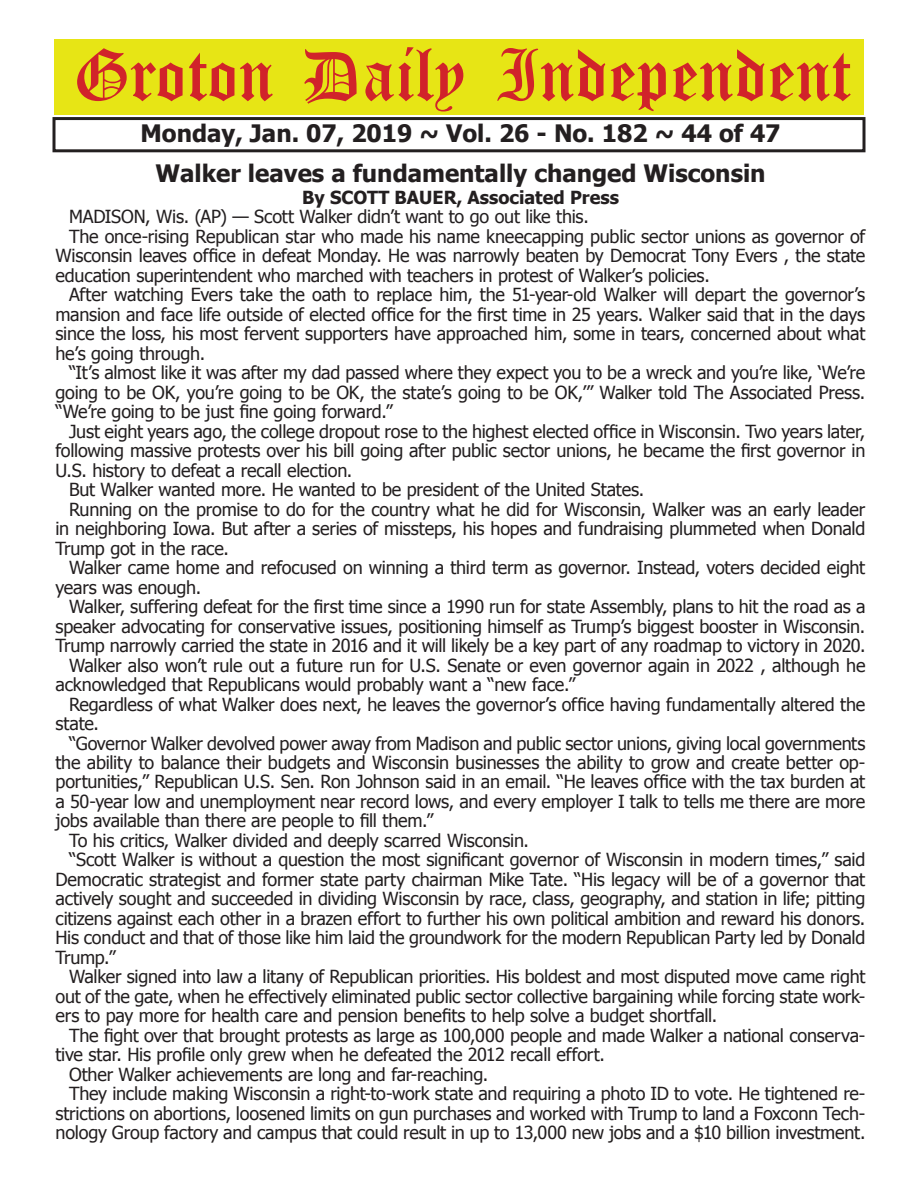
<style>
.page{position:relative;width:918px;height:1188px;background:#fff}
.page>*{position:absolute;margin:0;border:0;box-sizing:border-box;transform-origin:0 0}
.t1{font:54px "Old English Five";color:#d1232a}
.t2{font:700 24px "Tahoma";color:#231f20}
.t3{font:18px "Tahoma";letter-spacing:-.01em;color:#231f20}
.t4{font:700 18px "Tahoma";color:#231f20}
</style>
<div class="page">
<div style="left:52px;top:117px;width:814px;height:35px;border:3px solid #231f20"></div>
<div style="left:54px;top:40px;width:810px;height:75px;background:#e7e515"></div>
<h1 class="t1" style="left:73px;top:50px;width:779px">Groton Daily Independent</h1>
<h2 class="t2" style="left:141px;top:116px;width:642px">Monday, Jan. 07, 2019 ~ Vol. 26 - No. 182 ~ 44 of 47</h2>
<h2 class="t2" style="left:155px;top:157px;width:612px">Walker leaves a fundamentally changed Wisconsin</h2>
<p class="t4" style="left:302px;top:184px;width:318px">By SCOTT BAUER, Associated Press</p>
<p class="t3" style="left:69px;top:205px;width:521px">MADISON, Wis. (AP) — Scott Walker didn’t want to go out like this.</p>
<p class="t3" style="left:69px;top:224px;width:798px">The once-rising Republican star who made his name kneecapping public sector unions as governor of</p>
<p class="t3" style="left:56px;top:244px;width:811px">Wisconsin leaves office in defeat Monday. He was narrowly beaten by Democrat Tony Evers , the state</p>
<p class="t3" style="left:56px;top:263px;width:656px">education superintendent who marched with teachers in protest of Walker’s policies.</p>
<p class="t3" style="left:69px;top:283px;width:798px">After watching Evers take the oath to replace him, the 51-year-old Walker will depart the governor’s</p>
<p class="t3" style="left:56px;top:302px;width:811px">mansion and face life outside of elected office for the first time in 25 years. Walker said that in the days</p>
<p class="t3" style="left:56px;top:322px;width:811px">since the loss, his most fervent supporters have approached him, some in tears, concerned about what</p>
<p class="t3" style="left:56px;top:341px;width:151px">he’s going through.</p>
<p class="t3" style="left:69px;top:361px;width:798px">“It’s almost like it was after my dad passed where they expect you to be a wreck and you’re like, ‘We’re</p>
<p class="t3" style="left:56px;top:380px;width:811px">going to be OK, you’re going to be OK, the state’s going to be OK,’” Walker told The Associated Press.</p>
<p class="t3" style="left:56px;top:399px;width:339px">“We’re going to be just fine going forward.”</p>
<p class="t3" style="left:69px;top:419px;width:798px">Just eight years ago, the college dropout rose to the highest elected office in Wisconsin. Two years later,</p>
<p class="t3" style="left:56px;top:438px;width:811px">following massive protests over his bill going after public sector unions, he became the first governor in</p>
<p class="t3" style="left:56px;top:458px;width:298px">U.S. history to defeat a recall election.</p>
<p class="t3" style="left:69px;top:477px;width:577px">But Walker wanted more. He wanted to be president of the United States.</p>
<p class="t3" style="left:69px;top:497px;width:798px">Running on the promise to do for the country what he did for Wisconsin, Walker was an early leader</p>
<p class="t3" style="left:56px;top:516px;width:811px">in neighboring Iowa. But after a series of missteps, his hopes and fundraising plummeted when Donald</p>
<p class="t3" style="left:56px;top:536px;width:175px">Trump got in the race.</p>
<p class="t3" style="left:69px;top:555px;width:798px">Walker came home and refocused on winning a third term as governor. Instead, voters decided eight</p>
<p class="t3" style="left:56px;top:575px;width:147px">years was enough.</p>
<p class="t3" style="left:69px;top:594px;width:798px">Walker, suffering defeat for the first time since a 1990 run for state Assembly, plans to hit the road as a</p>
<p class="t3" style="left:56px;top:614px;width:811px">speaker advocating for conservative issues, positioning himself as Trump’s biggest booster in Wisconsin.</p>
<p class="t3" style="left:56px;top:633px;width:812px">Trump narrowly carried the state in 2016 and it will likely be a key part of any roadmap to victory in 2020.</p>
<p class="t3" style="left:69px;top:653px;width:798px">Walker also won’t rule out a future run for U.S. Senate or even governor again in 2022 , although he</p>
<p class="t3" style="left:56px;top:672px;width:521px">acknowledged that Republicans would probably want a “new face.”</p>
<p class="t3" style="left:69px;top:692px;width:798px">Regardless of what Walker does next, he leaves the governor’s office having fundamentally altered the</p>
<p class="t3" style="left:56px;top:711px;width:45px">state.</p>
<p class="t3" style="left:69px;top:731px;width:798px">“Governor Walker devolved power away from Madison and public sector unions, giving local governments</p>
<p class="t3" style="left:56px;top:750px;width:811px">the ability to balance their budgets and Wisconsin businesses the ability to grow and create better op-</p>
<p class="t3" style="left:56px;top:770px;width:811px">portunities,” Republican U.S. Sen. Ron Johnson said in an email. “He leaves office with the tax burden at</p>
<p class="t3" style="left:56px;top:789px;width:811px">a 50-year low and unemployment near record lows, and every employer I talk to tells me there are more</p>
<p class="t3" style="left:56px;top:809px;width:379px">jobs available than there are people to fill them.”</p>
<p class="t3" style="left:69px;top:828px;width:462px">To his critics, Walker divided and deeply scarred Wisconsin.</p>
<p class="t3" style="left:69px;top:848px;width:798px">“Scott Walker is without a question the most significant governor of Wisconsin in modern times,” said</p>
<p class="t3" style="left:56px;top:867px;width:811px">Democratic strategist and former state party chairman Mike Tate. “His legacy will be of a governor that</p>
<p class="t3" style="left:56px;top:887px;width:811px">actively sought and succeeded in dividing Wisconsin by race, class, geography, and station in life; pitting</p>
<p class="t3" style="left:56px;top:906px;width:811px">citizens against each other in a brazen effort to further his own political ambition and reward his donors.</p>
<p class="t3" style="left:56px;top:926px;width:811px">His conduct and that of those like him laid the groundwork for the modern Republican Party led by Donald</p>
<p class="t3" style="left:56px;top:945px;width:62px">Trump.”</p>
<p class="t3" style="left:69px;top:965px;width:798px">Walker signed into law a litany of Republican priorities. His boldest and most disputed move came right</p>
<p class="t3" style="left:56px;top:984px;width:811px">out of the gate, when he effectively eliminated public sector collective bargaining while forcing state work-</p>
<p class="t3" style="left:56px;top:1004px;width:663px">ers to pay more for health care and pension benefits to help solve a budget shortfall.</p>
<p class="t3" style="left:69px;top:1023px;width:798px">The fight over that brought protests as large as 100,000 people and made Walker a national conserva-</p>
<p class="t3" style="left:56px;top:1043px;width:551px">tive star. His profile only grew when he defeated the 2012 recall effort.</p>
<p class="t3" style="left:69px;top:1062px;width:421px">Other Walker achievements are long and far-reaching.</p>
<p class="t3" style="left:69px;top:1082px;width:798px">They include making Wisconsin a right-to-work state and requiring a photo ID to vote. He tightened re-</p>
<p class="t3" style="left:56px;top:1101px;width:811px">strictions on abortions, loosened limits on gun purchases and worked with Trump to land a Foxconn Tech-</p>
<p class="t3" style="left:56px;top:1121px;width:811px">nology Group factory and campus that could result in up to 13,000 new jobs and a $10 billion investment.</p>
</div>
